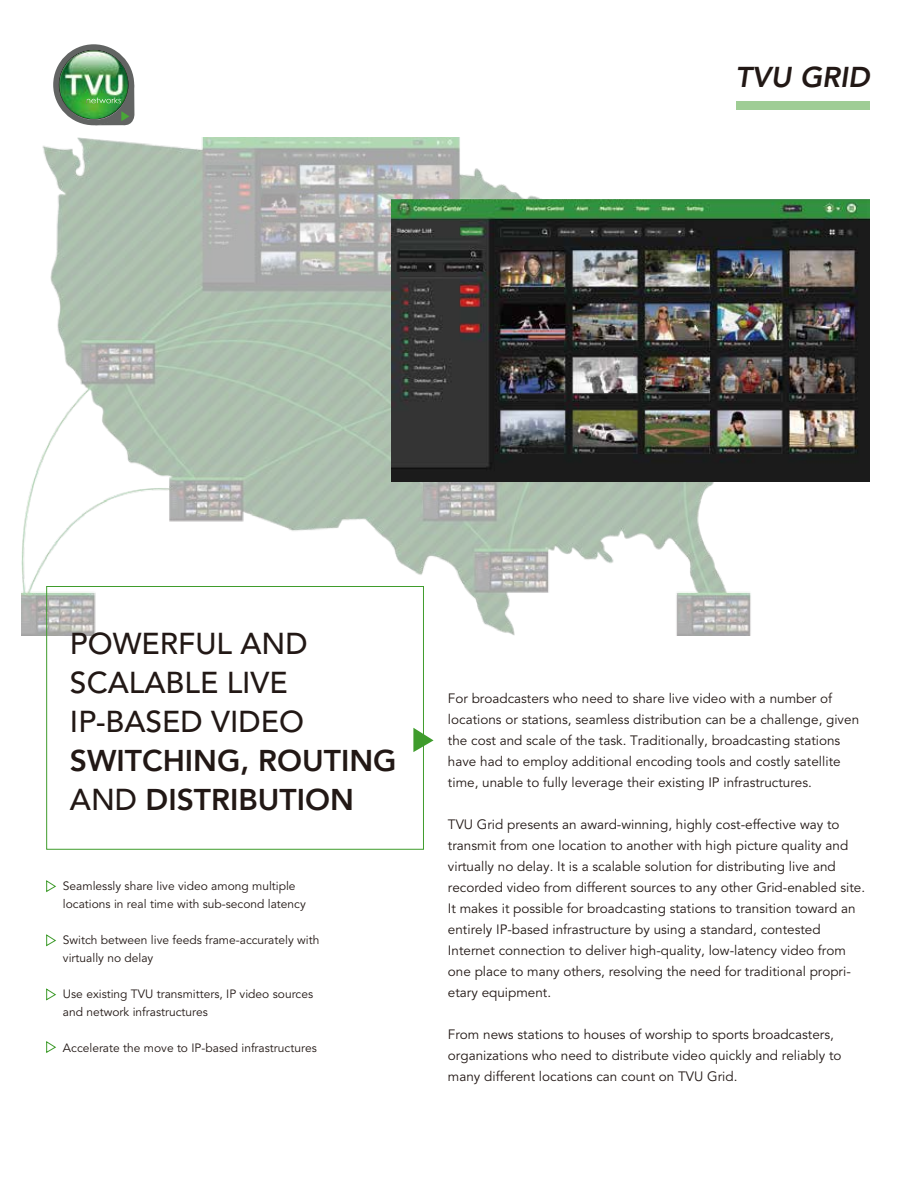
<style>
.page{position:relative;width:918px;height:1188px;background:#fff}
.page>*{position:absolute;margin:0;border:0;box-sizing:border-box;transform-origin:0 0}
.t1{font:500 30px/39px "Avenir LT Std";color:#221815}
.t2{font:800 30px/39px "Avenir";color:#221815}
.t3{font:italic 800 28.5px "Avenir LT Std";color:#221815}
.t4{font:13.5px/21px "Avenir LT Std";color:#221815}
.t5{font:12px/18px "Avenir LT Std";color:#221815}
.s1{font-family:"Avenir LT Std";font-weight:500}
</style>
<div class="page">
<img style="left:21px;top:137px;width:815px;height:499px">
<div style="left:53px;top:44px;width:81px;height:81px;background:#626463;border-radius:50%"></div>
<svg style="left:59px;top:50px;width:75px;height:76px"></svg>
<img style="left:59px;top:51px;width:69px;height:68px;border-radius:34px">
<img style="left:86px;top:97px;width:35px;height:6px">
<div style="left:736px;top:101px;width:134px;height:9px;background:#9fcd95"></div>
<svg style="left:46px;top:880px;width:10px;height:13px"></svg>
<svg style="left:46px;top:934px;width:10px;height:13px"></svg>
<svg style="left:46px;top:988px;width:10px;height:13px"></svg>
<svg style="left:46px;top:1041px;width:10px;height:12px"></svg>
<svg style="left:413px;top:728px;width:21px;height:24px"></svg>
<div style="left:46px;top:586px;width:378px;height:264px;border:1px solid #3f9c2c"></div>
<img style="left:392px;top:200px;width:478px;height:281px">
<h2 class="t3" style="left:736px;top:60px;width:136px">TVU GRID</h2>
<h1 class="t1" style="left:70px;top:624px;width:239px">POWERFUL AND<br>SCALABLE LIVE<br>IP-BASED VIDEO</h1>
<h1 class="t2" style="left:70px;top:741px;width:328px">SWITCHING, ROUTING<br><span class="s1">AND</span> DISTRIBUTION</h1>
<p class="t5" style="left:63px;top:877px;width:244px">Seamlessly share live video among multiple locations in real time with sub-second latency</p>
<p class="t5" style="left:63px;top:931px;width:258px">Switch between live feeds frame-accurately with virtually no delay</p>
<p class="t5" style="left:63px;top:985px;width:252px">Use existing TVU transmitters, IP video sources and network infrastructures</p>
<p class="t5" style="left:63px;top:1039px;width:255px">Accelerate the move to IP-based infrastructures</p>
<p class="t4" style="left:448px;top:688px;width:413px">For broadcasters who need to share live video with a number of locations or stations, seamless distribution can be a challenge, given the cost and scale of the task. Traditionally, broadcasting stations have had to employ additional encoding tools and costly satellite time, unable to fully leverage their existing IP infrastructures.</p>
<p class="t4" style="left:448px;top:814px;width:419px">TVU Grid presents an award-winning, highly cost-effective way to transmit from one location to another with high picture quality and virtually no delay. It is a scalable solution for distributing live and recorded video from different sources to any other Grid-enabled site.<br>It makes it possible for broadcasting stations to transition toward an entirely IP-based infrastructure by using a standard, contested Internet connection to deliver high-quality, low-latency video from one place to many others, resolving the need for traditional propri&shy;etary equipment.</p>
<p class="t4" style="left:448px;top:1024px;width:395px">From news stations to houses of worship to sports broadcasters, organizations who need to distribute video quickly and reliably to many different locations can count on TVU Grid.</p>
</div>
